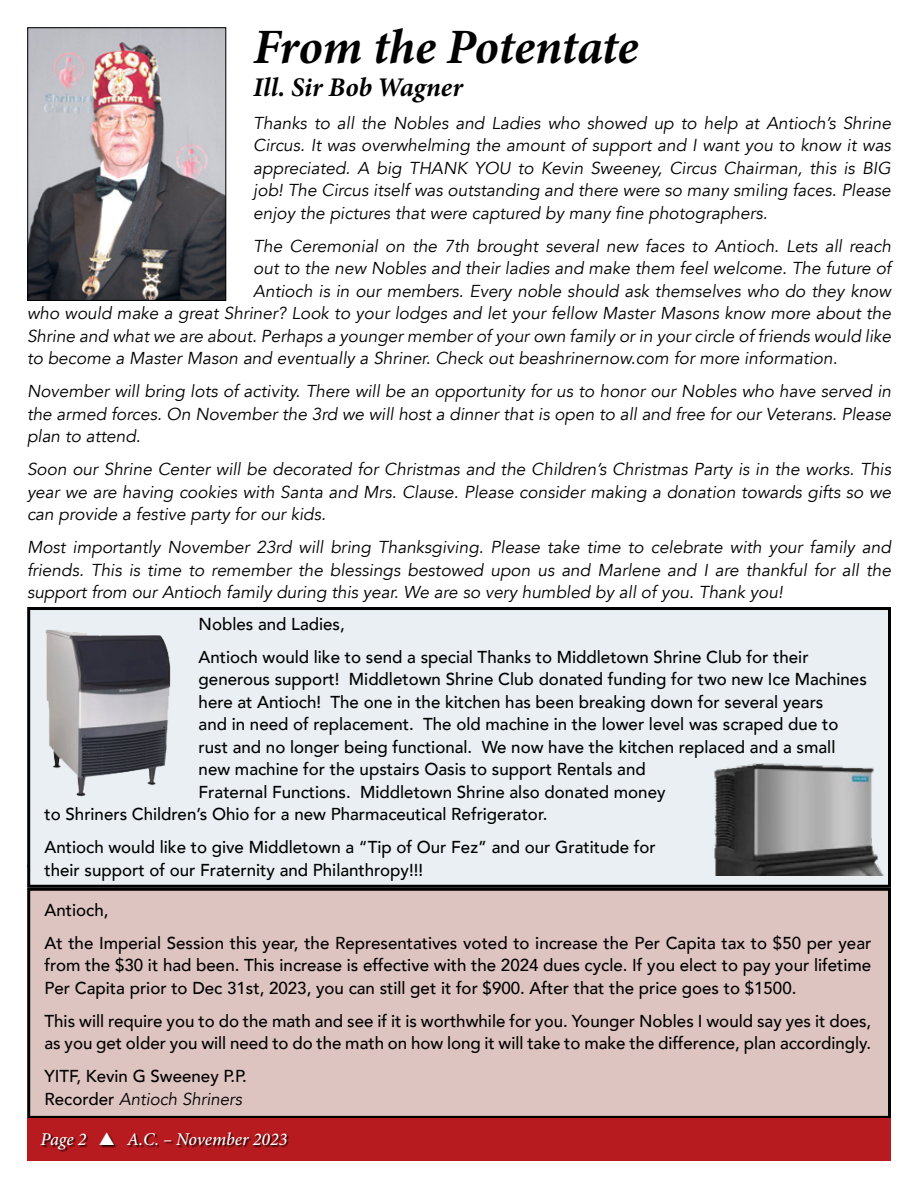
<style>
.page{position:relative;width:918px;height:1188px;background:#fff}
.page>*{position:absolute;margin:0;border:0;box-sizing:border-box;transform-origin:0 0}
.t1{font:italic 700 49.5px "Minion Pro";letter-spacing:-.005em;color:#000}
.t2{font:italic 700 27px "Minion Pro";letter-spacing:-.005em;color:#000}
.t3{font:italic 500 18px "Minion Pro";color:#fff}
.Article_Text{font:italic 17.25px/22.5px "Avenir";color:#000;text-align:justify}
.Article_Text-2{font:500 17.25px/22.5px "Avenir";color:#000}
.s1{font-weight:400;font-style:italic}
</style>
<div class="page">
<img style="left:29px;top:29px;width:195px;height:270px">
<div style="left:27px;top:27px;width:199px;height:274px;border:1px solid #000"></div>
<div style="left:29px;top:889px;width:861px;height:228px;background:#dec4c0"></div>
<div style="left:27px;top:888px;width:864px;height:231px;border:3px solid #000"></div>
<div style="left:29px;top:609px;width:861px;height:277px;background:#e9eff2"></div>
<div style="left:27px;top:607px;width:864px;height:281px;border:3px solid #000"></div>
<img style="left:30px;top:615px;width:141px;height:186px">
<img style="left:714px;top:755px;width:174px;height:121px">
<div style="left:27px;top:1119px;width:864px;height:42px;background:#b81b1f"></div>
<div style="left:42px;top:1133px;width:247px;height:19px;background:#000;opacity:.75"></div>
<p class="t1" style="left:253px;top:12px;width:386px">From the Potentate</p>
<p class="t2" style="left:253px;top:68px;width:211px">Ill. Sir Bob Wagner</p>
<p class="Article_Text" style="left:253px;top:112px;width:639px">Thanks to all the Nobles and Ladies who showed up to help at Antioch’s Shrine Circus. It was overwhelming the amount of support and I want you to know it was appreciated. A big THANK YOU to Kevin Sweeney, Circus Chairman, this is BIG job! The Circus itself was outstanding and there were so many smiling faces. Please enjoy the pictures that were captured by many fine photographers.</p>
<p class="Article_Text" style="left:253px;top:235px;width:639px">The Ceremonial on the 7th brought several new faces to Antioch. Lets all reach</p>
<p class="Article_Text" style="left:253px;top:258px;width:639px">out to the new Nobles and their ladies and make them feel welcome. The future of</p>
<p class="Article_Text" style="left:253px;top:280px;width:639px">Antioch is in our members. Every noble should ask themselves who do they know</p>
<p class="Article_Text" style="left:27px;top:303px;width:866px">who would make a great Shriner? Look to your lodges and let your fellow Master Masons know more about the</p>
<p class="Article_Text" style="left:27px;top:325px;width:866px">Shrine and what we are about. Perhaps a younger member of your own family or in your circle of friends would like</p>
<p class="Article_Text" style="left:27px;top:348px;width:812px">to become a Master Mason and eventually a Shriner. Check out beashrinernow.com for more information.</p>
<p class="Article_Text" style="left:27px;top:381px;width:866px">November will bring lots of activity. There will be an opportunity for us to honor our Nobles who have served in the armed forces. On November the 3rd we will host a dinner that is open to all and free for our Veterans. Please plan to attend.</p>
<p class="Article_Text" style="left:27px;top:459px;width:866px">Soon our Shrine Center will be decorated for Christmas and the Children’s Christmas Party is in the works. This year we are having cookies with Santa and Mrs. Clause. Please consider making a donation towards gifts so we can provide a festive party for our kids.</p>
<p class="Article_Text" style="left:27px;top:537px;width:866px">Most importantly November 23rd will bring Thanksgiving. Please take time to celebrate with your family and friends. This is time to remember the blessings bestowed upon us and Marlene and I are thankful for all the support from our Antioch family during this year. We are so very humbled by all of you. Thank you!</p>
<p class="Article_Text-2" style="left:199px;top:611px;width:148px">Nobles and Ladies,</p>
<p class="Article_Text-2" style="left:199px;top:644px;width:611px">Antioch would like to send a special Thanks to Middletown Shrine Club for their</p>
<p class="Article_Text-2" style="left:199px;top:667px;width:670px">generous support! Middletown Shrine Club donated funding for two new Ice Machines</p>
<p class="Article_Text-2" style="left:199px;top:689px;width:626px">here at Antioch! The one in the kitchen has been breaking down for several years</p>
<p class="Article_Text-2" style="left:199px;top:712px;width:641px">and in need of replacement. The old machine in the lower level was scraped due to</p>
<p class="Article_Text-2" style="left:199px;top:734px;width:638px">rust and no longer being functional. We now have the kitchen replaced and a small</p>
<p class="Article_Text-2" style="left:199px;top:757px;width:449px">new machine for the upstairs Oasis to support Rentals and</p>
<p class="Article_Text-2" style="left:199px;top:779px;width:468px">Fraternal Functions. Middletown Shrine also donated money</p>
<p class="Article_Text-2" style="left:45px;top:802px;width:504px">to Shriners Children’s Ohio for a new Pharmaceutical Refrigerator.</p>
<p class="Article_Text-2" style="left:45px;top:835px;width:613px">Antioch would like to give Middletown a “Tip of Our Fez” and our Gratitude for their support of our Fraternity and Philanthropy!!!</p>
<p class="Article_Text-2" style="left:45px;top:897px;width:65px">Antioch,</p>
<p class="Article_Text-2" style="left:45px;top:930px;width:828px;text-align:justify">At the Imperial Session this year, the Representatives voted to increase the Per Capita tax to $50 per year from the $30 it had been. This increase is effective with the 2024 dues cycle. If you elect to pay your lifetime Per Capita prior to Dec 31st, 2023, you can still get it for $900. After that the price goes to $1500.</p>
<p class="Article_Text-2" style="left:45px;top:1008px;width:828px">This will require you to do the math and see if it is worthwhile for you. Younger Nobles I would say yes it does, as you get older you will need to do the math on how long it will take to make the difference, plan accordingly.</p>
<p class="Article_Text-2" style="left:45px;top:1064px;width:204px">YITF, Kevin G Sweeney P.P.<br>Recorder <span class="s1">Antioch Shriners</span></p>
<p class="t3" style="left:40px;top:1127px;width:248px">Page 2 ▲ A.C. – November 2023</p>
</div>
